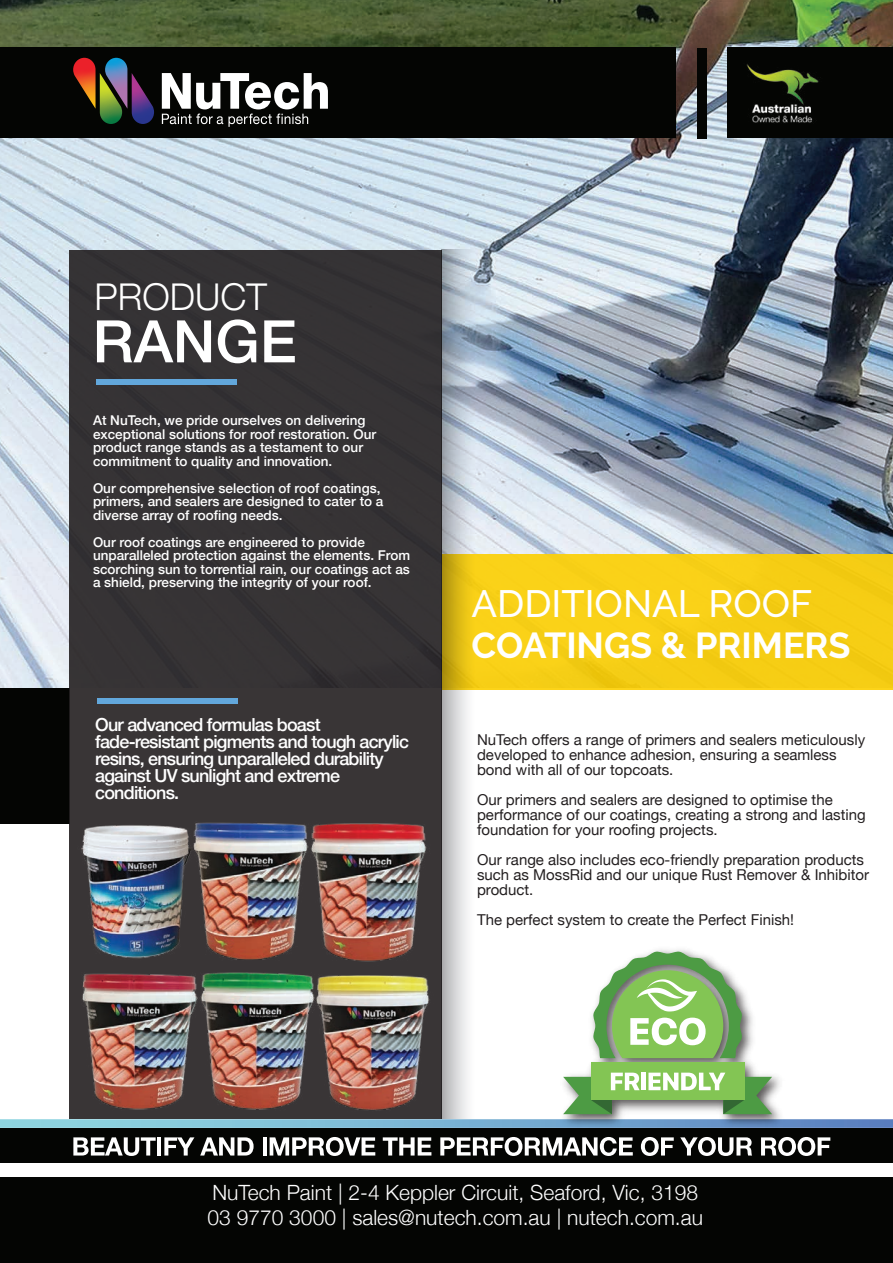
<style>
.page{position:relative;width:893px;height:1263px;background:#fff}
.page>*{position:absolute;margin:0;border:0;box-sizing:border-box;transform-origin:0 0}
.t1{font:500 58.65px "Helvetica Neue";color:#fff}
.t2{font:500 37.95px "Raleway";color:#fff}
.t3{font:300 36.9px "Helvetica Neue";color:#fff}
.t4{font:700 36px "Raleway";color:#fff}
.t5{font:300 21px/25.2px "Helvetica Neue";color:#fff;text-align:center}
.t6{font:500 18px/16.8px "Helvetica Neue";letter-spacing:-.045em;color:#fff}
.t7{font:15px/15px "Helvetica Neue";color:#231f20}
.t8{font:500 13.5px/13.5px "Helvetica Neue";color:#fff}
</style>
<div class="page">
<div style="left:0;top:1128px;width:893px;height:135px;background:#040503"></div>
<div style="left:0;top:1163px;width:893px;height:13px;background:#fff"></div>
<svg style="left:73px;top:1137px;width:83px;height:19px"></svg>
<hr style="left:157px;top:1137px;width:4px;height:18px;background:#fff">
<svg style="left:164px;top:1137px;width:30px;height:18px"></svg>
<svg style="left:200px;top:1137px;width:54px;height:18px"></svg>
<hr style="left:263px;top:1137px;width:4px;height:18px;background:#fff">
<svg style="left:270px;top:1137px;width:105px;height:19px"></svg>
<svg style="left:383px;top:1137px;width:48px;height:18px"></svg>
<svg style="left:440px;top:1137px;width:193px;height:19px"></svg>
<svg style="left:641px;top:1137px;width:33px;height:19px"></svg>
<svg style="left:680px;top:1137px;width:72px;height:19px"></svg>
<svg style="left:761px;top:1137px;width:69px;height:19px"></svg>
<img style="left:0;top:0;width:893px;height:688px">
<div style="left:442px;top:554px;width:451px;height:135px;background:#f6ce15"></div>
<div style="left:0;top:688px;width:70px;height:135px;background:#040503"></div>
<div style="left:69px;top:250px;width:373px;height:869px;background:#363335"></div>
<div style="left:97px;top:379px;width:140px;height:6px;background:#62a7db"></div>
<div style="left:97px;top:698px;width:141px;height:6px;background:#62a7db"></div>
<div style="left:0;top:48px;width:676px;height:90px;background:#040503"></div>
<div style="left:697px;top:48px;width:9px;height:91px;background:#040503"></div>
<svg style="left:162px;top:73px;width:166px;height:54px"></svg>
<svg style="left:73px;top:58px;width:81px;height:66px"></svg>
<div style="left:727px;top:47px;width:166px;height:91px;background:#040503"></div>
<img style="left:746px;top:64px;width:73px;height:59px">
<svg style="left:442px;top:249px;width:34px;height:824px"></svg>
<img style="left:81px;top:825px;width:107px;height:131px">
<img style="left:188px;top:822px;width:116px;height:128px">
<img style="left:304px;top:823px;width:123px;height:134px">
<img style="left:205px;top:950px;width:120px;height:123px">
<img style="left:82px;top:956px;width:123px;height:117px">
<img style="left:313px;top:957px;width:117px;height:116px">
<img style="left:588px;top:949px;width:168px;height:124px">
<div style="left:591px;top:1063px;width:153px;height:37px;background:#83c554"></div>
<svg style="left:0;top:1073px;width:893px;height:55px"></svg>
<svg style="left:593px;top:951px;width:149px;height:107px"></svg>
<h3 class="t3" style="left:95px;top:267px;width:174px">PRODUCT</h3>
<h1 class="t1" style="left:93px;top:294px;width:206px">RANGE</h1>
<p class="t8" style="left:93px;top:413px;width:285px">At NuTech, we pride ourselves on delivering exceptional solutions for roof restoration. Our product range stands as a testament to our commitment to quality and innovation.</p>
<p class="t8" style="left:93px;top:480px;width:292px">Our comprehensive selection of roof coatings, primers, and sealers are designed to cater to a diverse array of roofing needs.</p>
<p class="t8" style="left:93px;top:534px;width:319px">Our roof coatings are engineered to provide unparalleled protection against the elements. From scorching sun to torrential rain, our coatings act as a shield, preserving the integrity of your roof.</p>
<h3 class="t6" style="left:95px;top:715px;width:315px">Our advanced formulas boast fade-resistant pigments and tough acrylic resins, ensuring unparalleled durability against UV sunlight and extreme conditions.</h3>
<h2 class="t2" style="left:472px;top:582px;width:342px">ADDITIONAL ROOF</h2>
<h3 class="t4" style="left:472px;top:624px;width:381px">COATINGS &amp; PRIMERS</h3>
<p class="t7" style="left:477px;top:733px;width:390px">NuTech offers a range of primers and sealers meticulously developed to enhance adhesion, ensuring a seamless bond with all of our topcoats.</p>
<p class="t7" style="left:477px;top:793px;width:390px">Our primers and sealers are designed to optimise the performance of our coatings, creating a strong and lasting foundation for your roofing projects.</p>
<p class="t7" style="left:477px;top:853px;width:394px">Our range also includes eco-friendly preparation products such as MossRid and our unique Rust Remover &amp; Inhibitor product.</p>
<p class="t7" style="left:477px;top:913px;width:318px">The perfect system to create the Perfect Finish!</p>
<h3 class="t5" style="left:208px;top:1179px;width:497px;text-align:left">NuTech Paint | 2-4 Keppler Circuit, Seaford, Vic, 3198<br>03 9770 3000 | sales@nutech.com.au | nutech.com.au</h3>
<h3 class="t5" style="left:187px;top:1179px;width:548px">NuTech Paint | 2-4 Keppler Circuit, Seaford, Vic, 3198<br>03 9770 300 | sales@nutech.com.au | www.nute h.com.au</h3>
</div>
